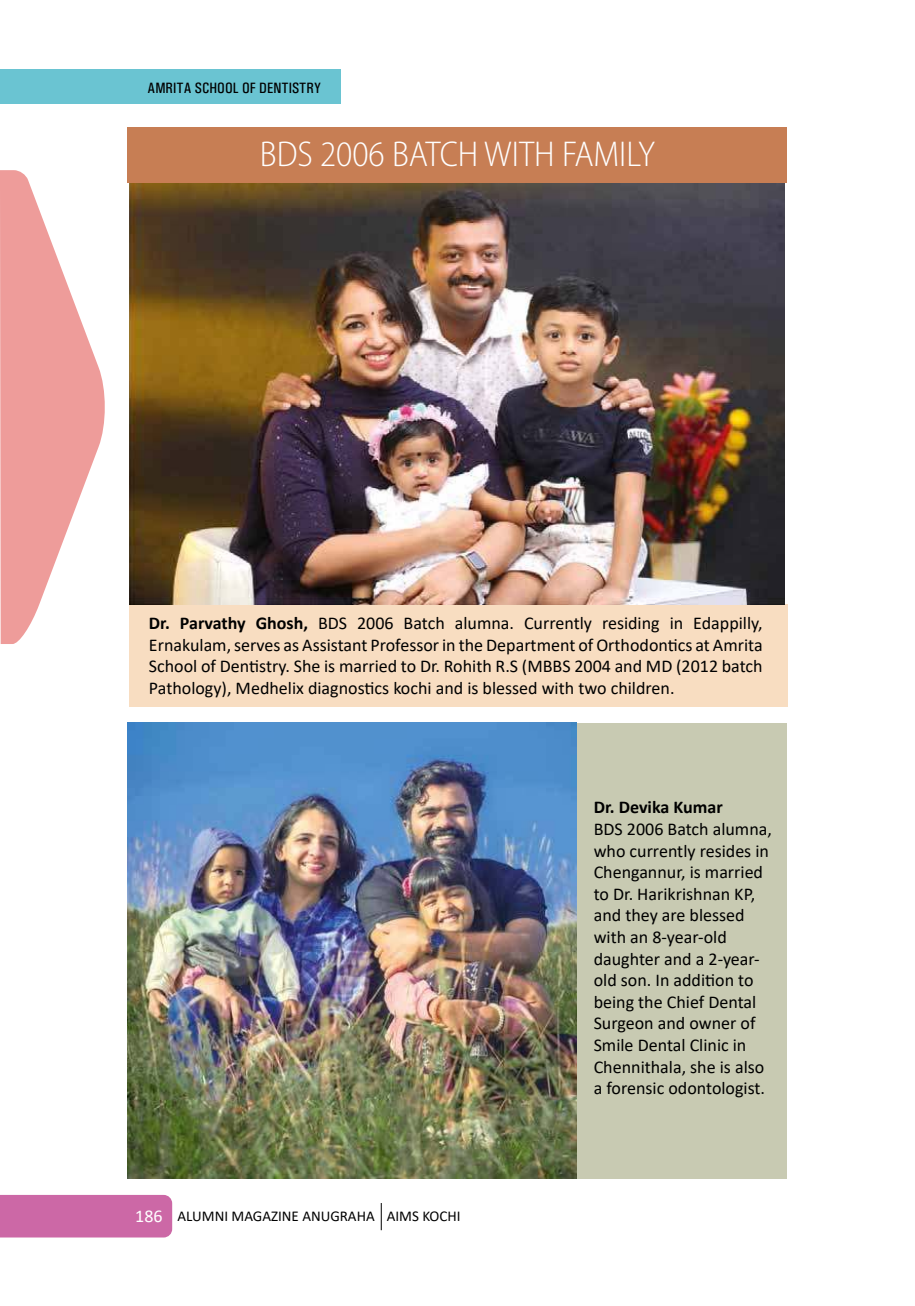
<style>
.page{position:relative;width:915px;height:1306px;background:#fff}
.page>*{position:absolute;margin:0;border:0;box-sizing:border-box;transform-origin:0 0}
.t1{font:300 semi-condensed 36px "Myriad Pro";color:#fff}
.t2{font:18px/21.6px "Calibri";color:#000;text-align:justify}
.t3{font:700 18px "Calibri";color:#000}
.t4{font:15px "Calibri";color:#000}
.t5{font:15px "Univers Condensed";color:#000}
.s1{font-weight:700}
.s2{font-size:18px;color:#fff}
</style>
<div class="page">
<div style="left:129px;top:604px;width:658px;height:103px;background:#f8ddc1"></div>
<div style="left:576px;top:722px;width:211px;height:456px;background:#c8cab2"></div>
<div style="left:128px;top:127px;width:659px;height:56px;background:#c77e54"></div>
<img style="left:129px;top:184px;width:655px;height:420px">
<img style="left:128px;top:722px;width:448px;height:456px">
<div style="left:0;top:1194px;width:172px;height:43px;background:#cc68a6"></div>
<svg style="left:381px;top:1203px;width:1px;height:27px"></svg>
<svg style="left:0;top:170px;width:105px;height:474px;fill:#ee9c9a"></svg>
<div style="left:0;top:69px;width:340px;height:35px;background:#6ac4d2"></div>
<p class="t5" style="left:147px;top:79px;width:175px">AMRITA SCHOOL OF DENTISTRY</p>
<h1 class="t1" style="left:260px;top:140px;width:396px">BDS 2006 BATCH WITH FAMILY</h1>
<p class="t2" style="left:149px;top:614px;width:615px"><span class="s1">Dr. Parvathy Ghosh,</span> BDS 2006 Batch alumna. Currently residing in Edappilly, Ernakulam, serves as Assistant Professor in the Department of Orthodontics at Amrita School of Dentistry. She is married to Dr. Rohith R.S (MBBS 2004 and MD (2012 batch Pathology), Medhelix diagnostics kochi and is blessed with two children.</p>
<p class="t4" style="left:135px;top:1206px;width:327px"><span class="s2">186</span> ALUMNI MAGAZINE ANUGRAHA AIMS KOCHI</p>
<p class="t3" style="left:593px;top:800px;width:130px">Dr. Devika Kumar</p>
<p class="t2" style="left:593px;top:819px;width:180px;text-align:left">BDS 2006 Batch alumna, who currently resides in<br>Chengannur, is married to Dr. Harikrishnan KP, and they are blessed with an 8-year-old daughter and a 2-year&shy;old son. In addition to being the Chief Dental<br>Surgeon and owner of<br>Smile Dental Clinic in<br>Chennithala, she is also a forensic odontologist.</p>
</div>
